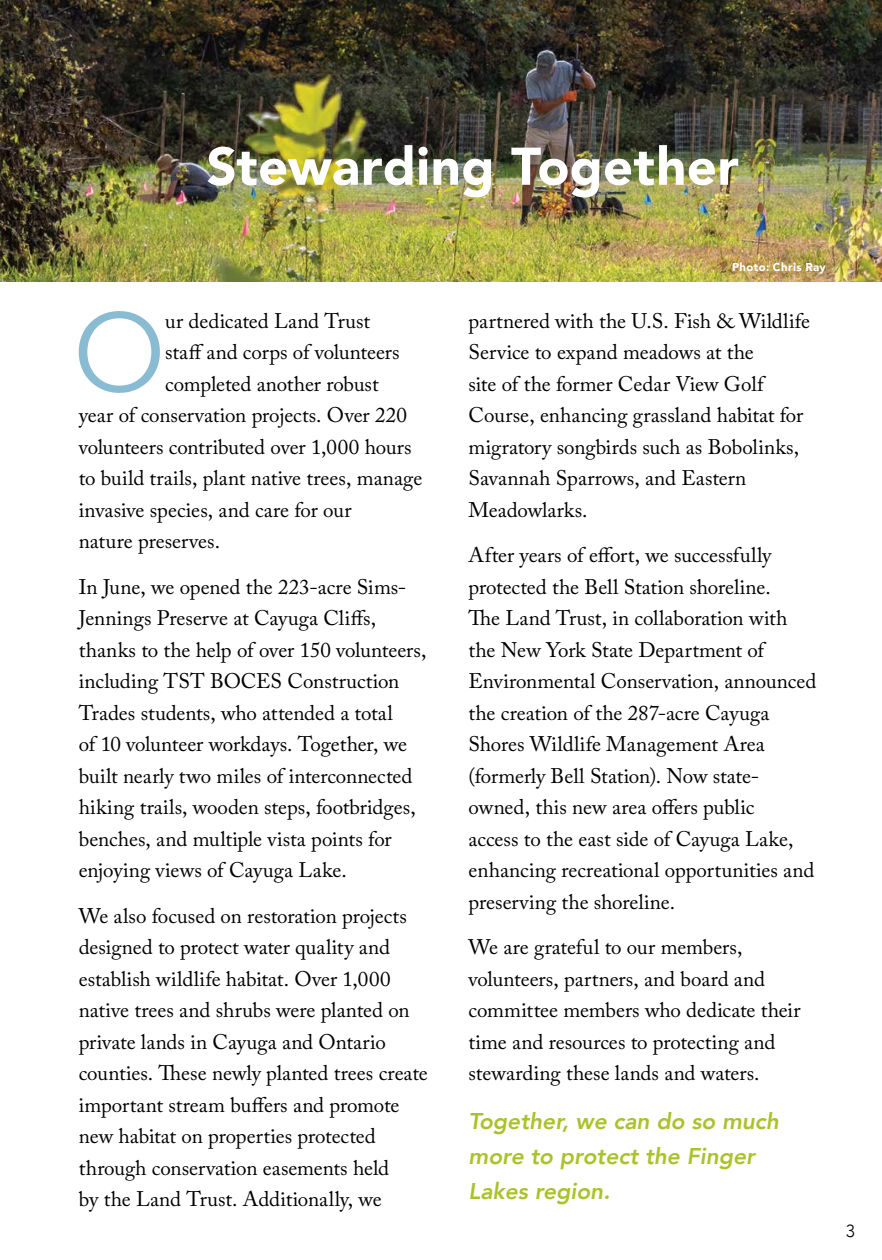
<style>
.page{position:relative;width:882px;height:1260px;background:#fff}
.page>*{position:absolute;margin:0;border:0;box-sizing:border-box;transform-origin:0 0}
.t1{font:109.9px "Avenir";color:#89bcd2}
.t2{font:900 52.5px "Avenir";letter-spacing:.005em;color:#fff}
.t3{font:italic 800 22.75px/35px "Avenir";color:#abc22b}
.t4{font:21px/31.5px "Adobe Caslon Pro";color:#000}
.t5{font:300 17.5px "Avenir";color:#000}
.t6{font:900 11.38px "Avenir";letter-spacing:.035em;color:#fff}
</style>
<div class="page">
<img style="left:0;top:0;width:882px;height:281px">
<h2 class="t2" style="left:207px;top:122px;width:534px">Stewarding Together</h2>
<h1 class="t1" style="left:73px;top:288px;width:93px">O</h1>
<p class="t4" style="left:165px;top:305px;width:207px">ur dedicated Land Trust</p>
<p class="t4" style="left:165px;top:336px;width:236px">staff and corps of volunteers</p>
<p class="t4" style="left:165px;top:368px;width:215px">completed another robust</p>
<p class="t4" style="left:79px;top:399px;width:330px">year of conservation projects. Over 220</p>
<p class="t4" style="left:79px;top:431px;width:335px">volunteers contributed over 1,000 hours</p>
<p class="t4" style="left:79px;top:462px;width:345px">to build trails, plant native trees, manage</p>
<p class="t4" style="left:79px;top:494px;width:274px">invasive species, and care for our</p>
<p class="t4" style="left:79px;top:525px;width:143px">nature preserves.</p>
<p class="t4" style="left:79px;top:571px;width:349px">In June, we opened the 223-acre Sims-Jennings Preserve at Cayuga Cliffs, thanks to the help of over 150 volunteers, including TST BOCES Construction Trades students, who attended a total<br>of 10 volunteer workdays. Together, we built nearly two miles of interconnected hiking trails, wooden steps, footbridges, benches, and multiple vista points for enjoying views of Cayuga Lake.</p>
<p class="t4" style="left:79px;top:900px;width:351px">We also focused on restoration projects designed to protect water quality and establish wildlife habitat. Over 1,000 native trees and shrubs were planted on private lands in Cayuga and Ontario counties. These newly planted trees create important stream buffers and promote new habitat on properties protected through conservation easements held<br>by the Land Trust. Additionally, we</p>
<p class="t6" style="left:732px;top:257px;width:95px">Photo: Chris Ray</p>
<p class="t4" style="left:469px;top:305px;width:343px">partnered with the U.S. Fish &amp; Wildlife Service to expand meadows at the<br>site of the former Cedar View Golf Course, enhancing grassland habitat for migratory songbirds such as Bobolinks, Savannah Sparrows, and Eastern Meadowlarks.</p>
<p class="t4" style="left:469px;top:539px;width:349px">After years of effort, we successfully protected the Bell Station shoreline.<br>The Land Trust, in collaboration with the New York State Department of Environmental Conservation, announced the creation of the 287-acre Cayuga Shores Wildlife Management Area (formerly Bell Station). Now state&shy;owned, this new area offers public<br>access to the east side of Cayuga Lake, enhancing recreational opportunities and preserving the shoreline.</p>
<p class="t4" style="left:469px;top:931px;width:334px">We are grateful to our members, volunteers, partners, and board and committee members who dedicate their time and resources to protecting and stewarding these lands and waters.</p>
<p class="t3" style="left:469px;top:1104px;width:312px">Together, we can do so much more to protect the Finger<br>Lakes region.</p>
<p class="t5" style="left:846px;top:1221px;width:11px">3</p>
</div>
